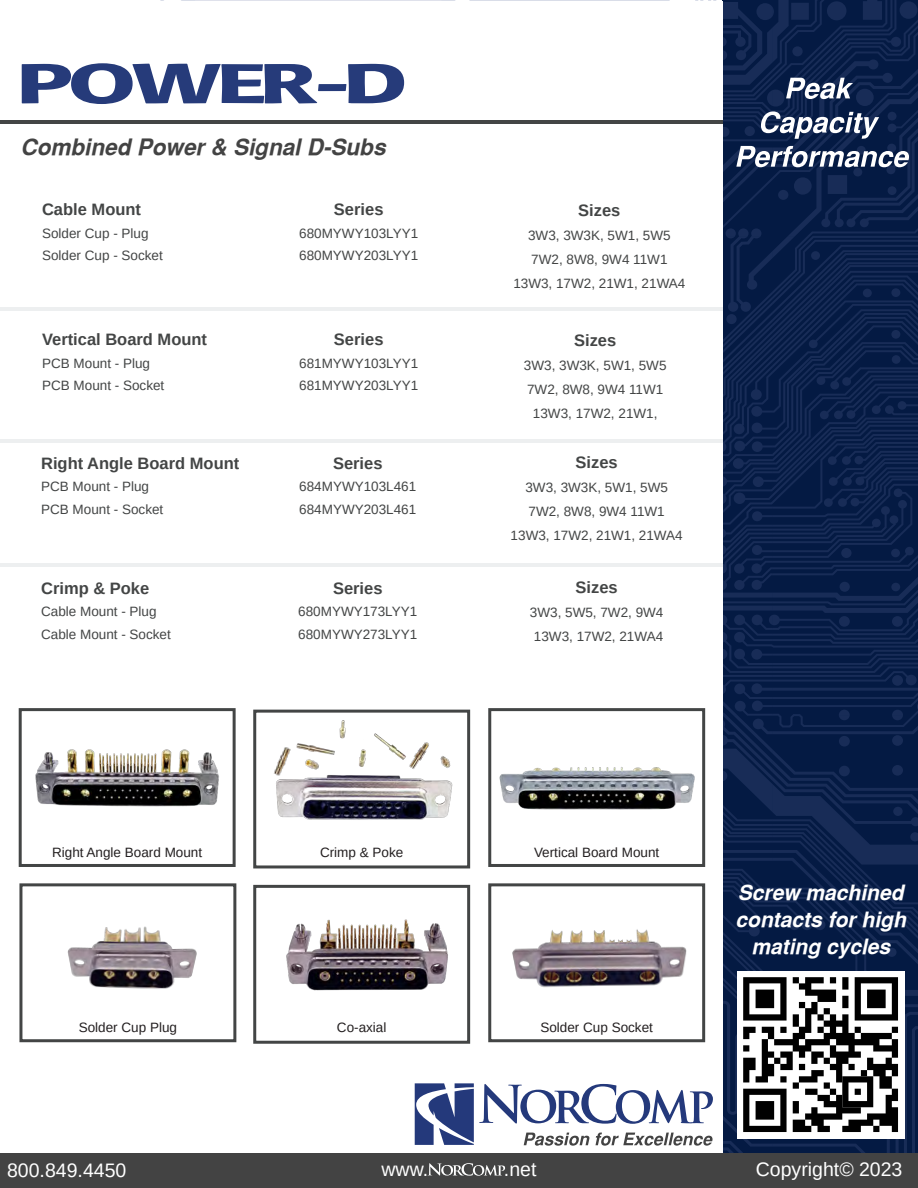
<style>
.page{position:relative;width:918px;height:1188px;background:#fff}
.page>*{position:absolute;margin:0;border:0;box-sizing:border-box;transform-origin:0 0}
.t1{font:61.5px "MARKETPRO";color:#263b7a}
.t2{font:italic 700 22.5px "Sans Serif";color:#434343}
.t3{font:italic 700 21px/27px "Sans Serif";color:#fff;text-align:center}
.t4{font:19.5px "Arimo";color:#fff}
.t5{font:700 16.5px "Arimo";color:#434545}
.t6{font:13.5px "Arimo";color:#434545}
.t7{font:13.5px "Arimo";color:#231f20}
.s1{color:#434545}
</style>
<div class="page">
<svg style="left:521px;top:0;width:397px;height:1154px;background:#0d224b"></svg>
<div style="left:1px;top:2px;width:721px;height:1152px;background:#fff"></div>
<div style="left:0;top:1154px;width:918px;height:34px;background:#434343"></div>
<svg style="left:428px;top:1163px;width:77px;height:13px"></svg>
<hr style="left:0;top:120px;width:722px;height:4px;background:#434545">
<div style="left:19px;top:708px;width:217px;height:159px;border:3px solid #434545"></div>
<img style="left:276px;top:775px;width:176px;height:45px">
<div style="left:253px;top:710px;width:217px;height:158px;border:3px solid #434545"></div>
<div style="left:488px;top:708px;width:217px;height:159px;border:3px solid #434545"></div>
<div style="left:19px;top:883px;width:217px;height:159px;border:3px solid #434545"></div>
<div style="left:253px;top:885px;width:217px;height:159px;border:3px solid #434545"></div>
<div style="left:488px;top:883px;width:217px;height:159px;border:3px solid #434545"></div>
<img style="left:35px;top:749px;width:184px;height:58px">
<img style="left:67px;top:926px;width:130px;height:63px">
<img style="left:499px;top:767px;width:195px;height:43px">
<img style="left:286px;top:919px;width:162px;height:72px">
<img style="left:512px;top:929px;width:175px;height:59px">
<svg style="left:415px;top:1083px;width:298px;height:63px"></svg>
<svg style="left:786px;top:78px;width:67px;height:21px"></svg>
<svg style="left:761px;top:111px;width:118px;height:28px"></svg>
<svg style="left:736px;top:146px;width:173px;height:21px"></svg>
<hr style="left:0;top:307px;width:722px;height:3px;background:#edeff0">
<hr style="left:0;top:439px;width:722px;height:3px;background:#edeff0">
<div style="left:737px;top:971px;width:167px;height:167px;background:#fff"></div>
<svg style="left:743px;top:977px;width:155px;height:155px"></svg>
<hr style="left:0;top:564px;width:722px;height:3px;background:#edeff0">
<img style="left:400px;top:742px;width:53px;height:50px">
<img style="left:274px;top:747px;width:55px;height:43px">
<img style="left:292px;top:720px;width:116px;height:50px">
<h1 class="t1" style="left:22px;top:50px;width:384px">POWER-D</h1>
<p class="t2" style="left:21px;top:134px;width:367px">Combined Power &amp; Signal D-Subs</p>
<p class="t5" style="left:42px;top:198px;width:101px">Cable Mount</p>
<p class="t6" style="left:42px;top:225px;width:108px">Solder Cup - Plug</p>
<p class="t6" style="left:42px;top:247px;width:122px">Solder Cup - Socket</p>
<p class="t5" style="left:42px;top:328px;width:167px">Vertical Board Mount</p>
<p class="t6" style="left:42px;top:355px;width:110px">PCB Mount - Plug</p>
<p class="t6" style="left:42px;top:377px;width:124px">PCB Mount - Socket</p>
<p class="t5" style="left:41px;top:452px;width:200px">Right Angle Board Mount</p>
<p class="t6" style="left:41px;top:478px;width:110px">PCB Mount - Plug</p>
<p class="t6" style="left:41px;top:501px;width:124px">PCB Mount - Socket</p>
<p class="t5" style="left:41px;top:576px;width:110px">Crimp &amp; Poke</p>
<p class="t6" style="left:41px;top:603px;width:117px">Cable Mount - Plug</p>
<p class="t6" style="left:41px;top:625px;width:131px">Cable Mount - Socket</p>
<p class="t5" style="left:334px;top:198px;width:51px">Series</p>
<p class="t6" style="left:299px;top:225px;width:121px">680MYWY103LYY1</p>
<p class="t6" style="left:299px;top:247px;width:121px">680MYWY203LYY1</p>
<p class="t5" style="left:334px;top:328px;width:51px">Series</p>
<p class="t6" style="left:299px;top:355px;width:121px">681MYWY103LYY1</p>
<p class="t6" style="left:299px;top:377px;width:121px">681MYWY203LYY1</p>
<p class="t5" style="left:333px;top:452px;width:51px">Series</p>
<p class="t6" style="left:299px;top:478px;width:119px">684MYWY103L461</p>
<p class="t6" style="left:299px;top:501px;width:119px">684MYWY203L461</p>
<p class="t5" style="left:333px;top:576px;width:51px">Series</p>
<p class="t6" style="left:298px;top:603px;width:121px">680MYWY173LYY1</p>
<p class="t6" style="left:298px;top:625px;width:121px">680MYWY273LYY1</p>
<p class="t5" style="left:578px;top:199px;width:44px">Sizes</p>
<p class="t6" style="left:528px;top:227px;width:144px">3W3, 3W3K, 5W1, 5W5</p>
<p class="t6" style="left:531px;top:251px;width:138px">7W2, 8W8, 9W4 11W1</p>
<p class="t6" style="left:513px;top:275px;width:174px">13W3, 17W2, 21W1, 21WA4</p>
<p class="t5" style="left:574px;top:329px;width:44px">Sizes</p>
<p class="t6" style="left:524px;top:357px;width:144px">3W3, 3W3K, 5W1, 5W5</p>
<p class="t6" style="left:527px;top:381px;width:138px">7W2, 8W8, 9W4 11W1</p>
<p class="t6" style="left:533px;top:405px;width:126px">13W3, 17W2, 21W1,</p>
<p class="t5" style="left:576px;top:451px;width:44px">Sizes</p>
<p class="t6" style="left:525px;top:479px;width:144px">3W3, 3W3K, 5W1, 5W5</p>
<p class="t6" style="left:529px;top:503px;width:138px">7W2, 8W8, 9W4 11W1</p>
<p class="t6" style="left:511px;top:527px;width:174px">13W3, 17W2, 21W1, 21WA4</p>
<p class="t5" style="left:576px;top:576px;width:44px">Sizes</p>
<p class="t6" style="left:530px;top:604px;width:135px">3W3, 5W5, 7W2, 9W4</p>
<p class="t6" style="left:534px;top:628px;width:131px">13W3, 17W2, 21WA4</p>
<p class="t7" style="left:52px;top:843px;width:152px">Right Angle Board Mount</p>
<p class="t7" style="left:534px;top:843px;width:127px">Vertical Board Mount</p>
<p class="t7" style="left:320px;top:843px;width:85px">Crimp &amp; Poke</p>
<p class="t7" style="left:79px;top:1018px;width:100px">Solder Cup Plug</p>
<p class="t7" style="left:337px;top:1018px;width:51px">Co-axial</p>
<p class="t7" style="left:540px;top:1018px;width:114px">Solder Cup Socket</p>
<p class="t3" style="left:736px;top:879px;width:172px">Screw machined contacts for high mating cycles</p>
<p class="t4" style="left:7px;top:1158px;width:121px">800.849.4450</p>
<p class="t4" style="left:382px;top:1157px;width:156px">www.<span class="s1">norcomp</span>.net</p>
<p class="t4" style="left:756px;top:1157px;width:148px">Copyright© 2023</p>
</div>
